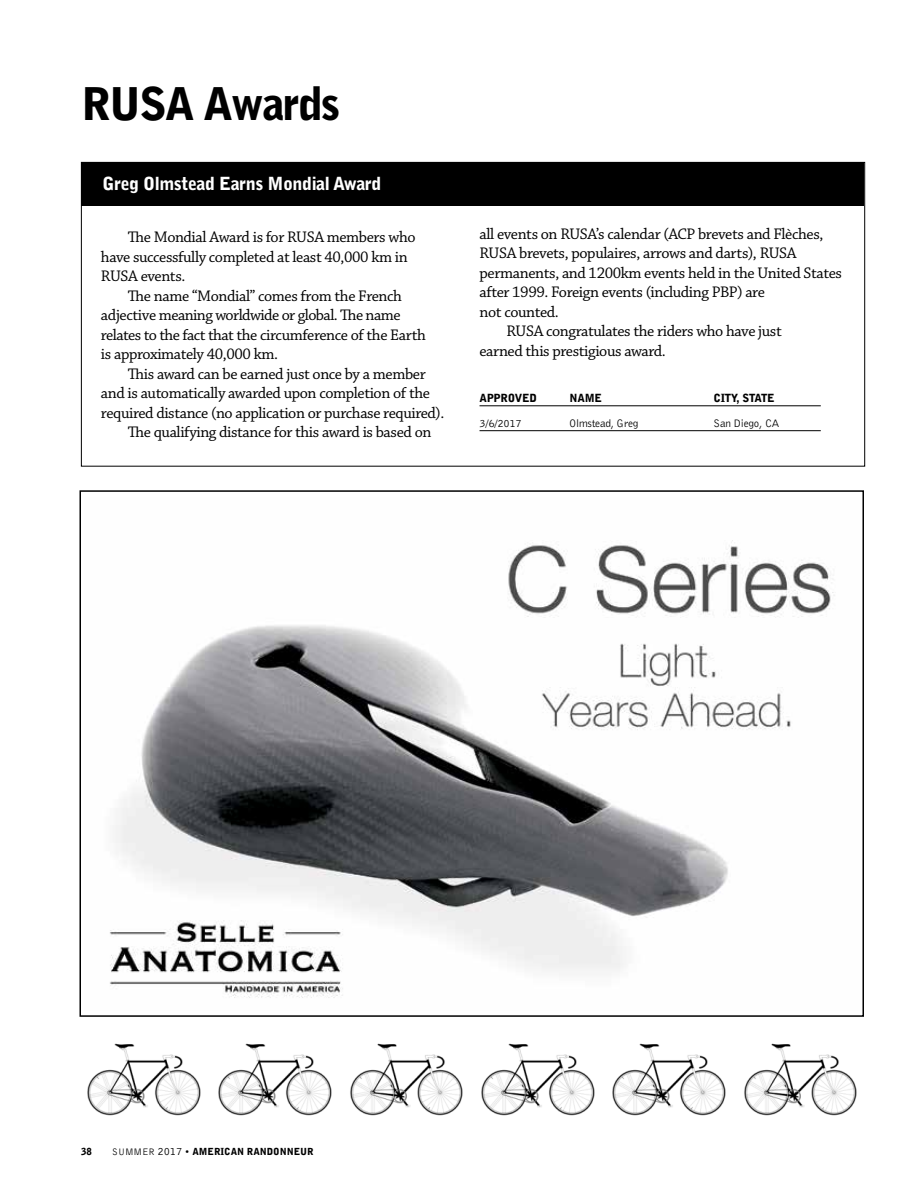
<style>
.page{position:relative;width:918px;height:1188px;background:#fff}
.page>*{position:absolute;margin:0;border:0;box-sizing:border-box;transform-origin:0 0}
.t1{font:900 45px "Bell Gothic BT";letter-spacing:-.045em;color:#000}
.t2{font:900 18px "Bell Gothic";letter-spacing:-.025em;color:#fff}
.t3{font:16.2px/19.5px "Chaparral Pro";letter-spacing:-.025em;color:#000}
.t4{font:11.25px "Bell Gothic BT";letter-spacing:-.02em;color:#000}
.t5{font:900 11.25px "Bell Gothic BT";letter-spacing:-.02em;color:#000}
.t6{font:900 9.75px "Bell Gothic BT";letter-spacing:-.005em;color:#000}
.s1{font-weight:400}
.s2{font-weight:400;font-size:11.25px}
.s3{font-family:"Bell Gothic";font-weight:300}
</style>
<div class="page">
<div style="left:81px;top:162px;width:783px;height:43px;background:#000"></div>
<hr style="left:480px;top:405px;width:341px;height:1px;background:#000">
<hr style="left:480px;top:430px;width:341px;height:1px;background:#000">
<img style="left:87px;top:1043px;width:114px;height:73px">
<img style="left:218px;top:1043px;width:114px;height:73px">
<img style="left:350px;top:1043px;width:113px;height:73px">
<img style="left:481px;top:1043px;width:114px;height:73px">
<img style="left:612px;top:1043px;width:114px;height:73px">
<img style="left:744px;top:1043px;width:113px;height:73px">
<img style="left:110px;top:540px;width:725px;height:458px">
<h1 class="t1" style="left:81px;top:76px;width:260px">RUSA Awards</h1>
<p class="t2" style="left:103px;top:173px;width:280px">Greg Olmstead Earns Mondial Award</p>
<p class="t3" style="left:101px;top:228px;width:316px;text-indent:27px">The Mondial Award is for RUSA members who have successfully completed at least 40,000 km in<br>RUSA events.</p>
<p class="t3" style="left:101px;top:287px;width:327px;text-indent:27px">The name “Mondial” comes from the French adjective meaning worldwide or global. The name relates to the fact that the circumference of the Earth is approximately 40,000 km.</p>
<p class="t3" style="left:128px;top:365px;width:299px">This award can be earned just once by a member</p>
<p class="t3" style="left:101px;top:384px;width:330px">and is automatically awarded upon completion of the</p>
<p class="t3" style="left:101px;top:404px;width:345px">required distance (no application or purchase required).</p>
<p class="t3" style="left:128px;top:423px;width:305px">The qualifying distance for this award is based on</p>
<p class="t3" style="left:480px;top:225px;width:345px">all events on RUSA’s calendar (ACP brevets and Flèches,</p>
<p class="t3" style="left:480px;top:244px;width:319px">RUSA brevets, populaires, arrows and darts), RUSA</p>
<p class="t3" style="left:480px;top:263px;width:364px">permanents, and 1200km events held in the United States</p>
<p class="t3" style="left:480px;top:283px;width:287px">after 1999. Foreign events (including PBP) are</p>
<p class="t3" style="left:480px;top:302px;width:81px">not counted.</p>
<p class="t3" style="left:507px;top:322px;width:277px">RUSA congratulates the riders who have just</p>
<p class="t3" style="left:480px;top:341px;width:188px">earned this prestigious award.</p>
<p class="t5" style="left:480px;top:391px;width:59px">APPROVED</p>
<p class="t5" style="left:570px;top:391px;width:34px">NAME</p>
<p class="t5" style="left:714px;top:391px;width:63px">CITY, STATE</p>
<p class="t4" style="left:480px;top:416px;width:44px">3/6/2017</p>
<p class="t4" style="left:570px;top:416px;width:70px">Olmstead, Greg</p>
<p class="t4" style="left:714px;top:416px;width:67px">San Diego, CA</p>
<p class="t6" style="left:81px;top:1145px;width:234px">38 <span class="s1">SUMMER</span> <span class="s2">2017</span> <span class="s3">•</span> AMERICAN RANDONNEUR</p>
</div>
